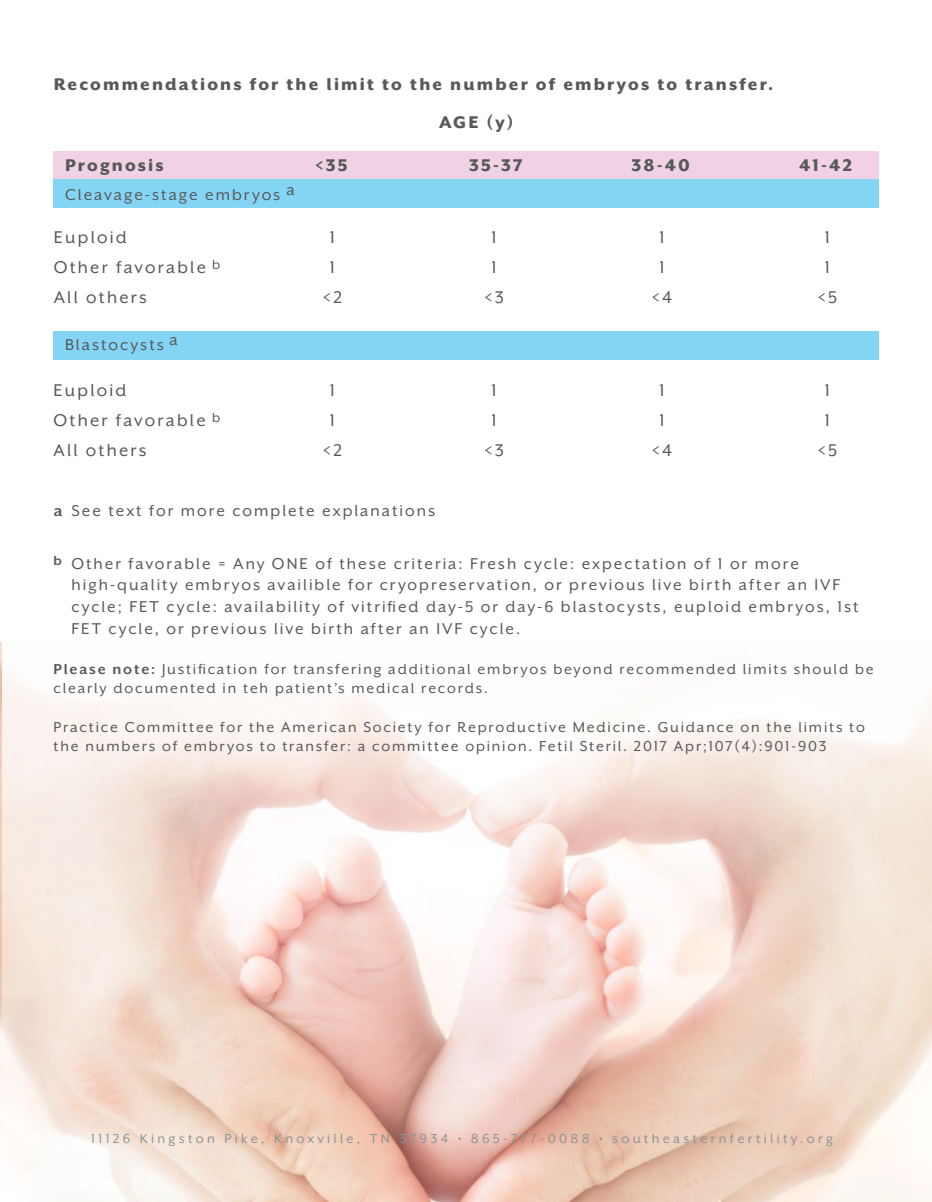
<style>
.page{position:relative;width:932px;height:1202px;background:#fff}
.page>*{position:absolute;margin:0;border:0;box-sizing:border-box;transform-origin:0 0}
.t1{font:19.5px/30px "Mr Eaves XL San OT";letter-spacing:.115em;color:#57585a;text-align:center}
.t2{font:800 19.5px "Mr Eaves XL San OT";letter-spacing:.11em;color:#57585a}
.t3{font:18px/21.6px "Mr Eaves XL San OT";letter-spacing:.11em;color:#57585a}
.t4{font:700 18px "Mr Eaves XL San OT";color:#57585a}
.t5{font:16.5px/19.8px "Mr Eaves XL San OT";letter-spacing:.11em;color:#57585a}
.t6{font:15px "Mr Eaves XL San OT";letter-spacing:.22em;color:#8e9395}
.t7{font:15px "Mr Eaves XL San OT";color:#57585a}
.t8{font:700 15px "Mr Eaves XL San OT";color:#57585a}
.s1{font-weight:700}
</style>
<div class="page">
<svg style="left:2px;top:677px;width:930px;height:524px"></svg>
<div style="left:54px;top:151px;width:824px;height:28px;background:#f1d2e4"></div>
<div style="left:54px;top:179px;width:824px;height:29px;background:#84d5f4"></div>
<div style="left:53px;top:331px;width:825px;height:29px;background:#84d5f4"></div>
<p class="t2" style="left:54px;top:75px;width:721px">Recommendations for the limit to the number of embryos to transfer.</p>
<p class="t2" style="left:439px;top:112px;width:76px">AGE (y)</p>
<p class="t2" style="left:65px;top:155px;width:100px">Prognosis</p>
<p class="t2" style="left:315px;top:155px;width:34px">&lt;35</p>
<p class="t2" style="left:469px;top:155px;width:55px">35-37</p>
<p class="t2" style="left:631px;top:155px;width:60px">38-40</p>
<p class="t2" style="left:799px;top:155px;width:55px">41-42</p>
<p class="t3" style="left:65px;top:183px;width:231px">Cleavage-stage embryos a</p>
<p class="t1" style="left:54px;top:222px;width:154px;text-align:left">Euploid<br>Other favorable<br>All others</p>
<p class="t7" style="left:212px;top:257px;width:10px">b</p>
<p class="t3" style="left:65px;top:333px;width:114px">Blastocysts a</p>
<p class="t1" style="left:53px;top:375px;width:154px;text-align:left">Euploid<br>Other favorable<br>All others</p>
<p class="t7" style="left:212px;top:410px;width:10px">b</p>
<p class="t1" style="left:322px;top:222px;width:21px">1<br>1 &lt;2</p>
<p class="t1" style="left:322px;top:375px;width:21px">1<br>1 &lt;2</p>
<p class="t1" style="left:484px;top:222px;width:21px">1<br>1 &lt;3</p>
<p class="t1" style="left:484px;top:375px;width:21px">1<br>1 &lt;3</p>
<p class="t1" style="left:651px;top:222px;width:22px">1<br>1 &lt;4</p>
<p class="t1" style="left:817px;top:222px;width:21px">1<br>1 &lt;5</p>
<p class="t1" style="left:651px;top:375px;width:22px">1<br>1 &lt;4</p>
<p class="t1" style="left:817px;top:375px;width:21px">1<br>1 &lt;5</p>
<p class="t3" style="left:71px;top:500px;width:365px">See text for more complete explanations</p>
<p class="t3" style="left:71px;top:552px;width:788px">Other favorable = Any ONE of these criteria: Fresh cycle: expectation of 1 or more high-quality embryos availible for cryopreservation, or previous live birth after an IVF cycle; FET cycle: availability of vitrified day-5 or day-6 blastocysts, euploid embryos, 1st FET cycle, or previous live birth after an IVF cycle.</p>
<p class="t5" style="left:53px;top:658px;width:821px"><span class="s1">Please note:</span> Justification for transfering additional embryos beyond recommended limits should be clearly documented in teh patient’s medical records.</p>
<p class="t5" style="left:53px;top:716px;width:813px">Practice Committee for the American Society for Reproductive Medicine. Guidance on the limits to the numbers of embryos to transfer: a committee opinion. Fetil Steril. 2017 Apr;107(4):901-903</p>
<p class="t4" style="left:54px;top:501px;width:10px">a</p>
<p class="t8" style="left:53px;top:553px;width:10px">b</p>
<p class="t6" style="left:91px;top:1130px;width:743px">11126 Kingston Pike, Knoxville, TN 37934 • 865-777-0088 • southeasternfertility.org</p>
</div>
